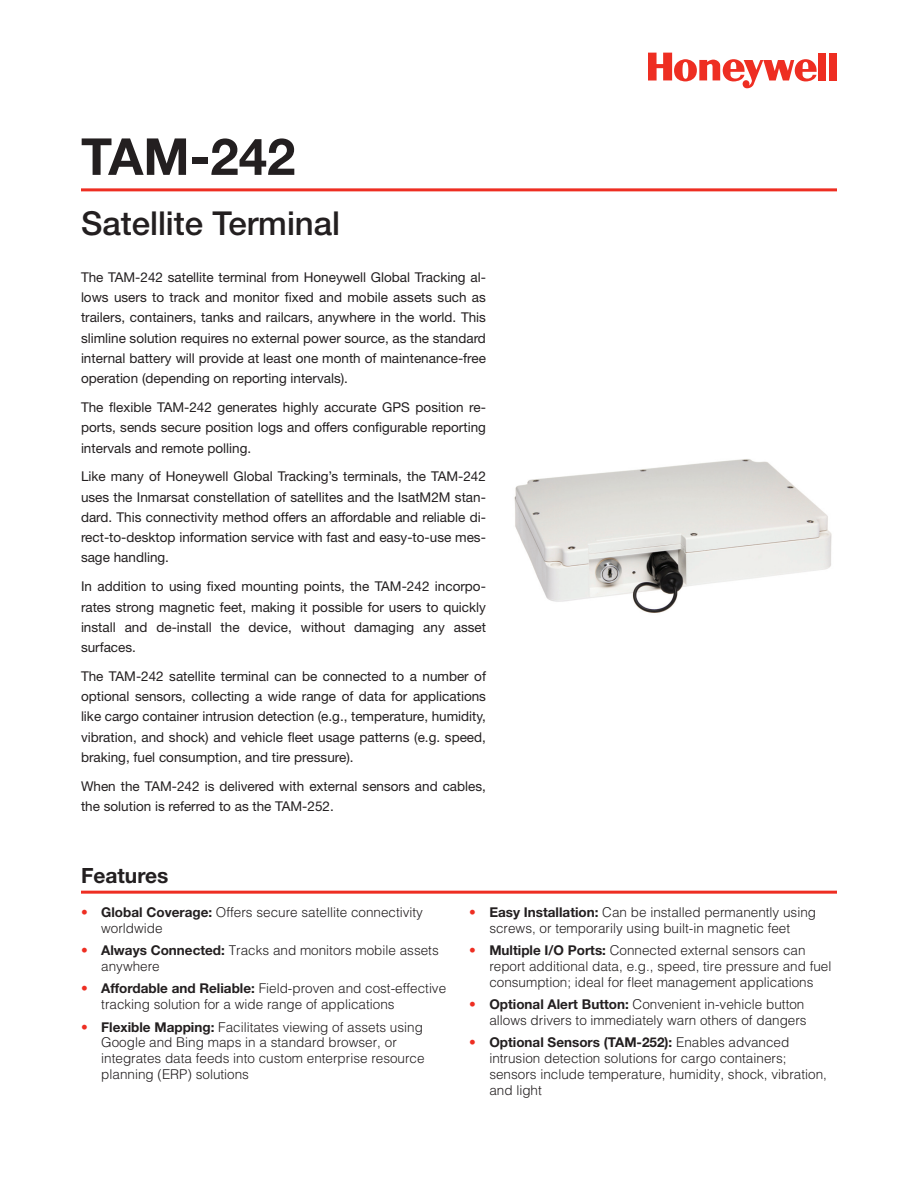
<style>
.page{position:relative;width:918px;height:1188px;background:#fff}
.page>*{position:absolute;margin:0;border:0;box-sizing:border-box;transform-origin:0 0}
.Name{font:700 51px "Helvetica Neue";color:#231f20}
.Description{font:500 33px "Helvetica Neue";color:#231f20}
.Features_subtitle{font:700 21px "Helvetica Neue";color:#231f20}
.Copy{font:13.5px/20.2px "Helvetica Neue";color:#231f20;text-align:justify}
.Features_list{font:300 13.5px/15.8px "Helvetica";color:#231f20}
.s1{color:#ee2e22}
.s2{font-family:"Helvetica Neue";font-weight:700}
</style>
<div class="page">
<div style="left:818px;top:53px;width:8px;height:27px;background:#ee2e22"></div>
<div style="left:829px;top:53px;width:8px;height:27px;background:#ee2e22"></div>
<svg style="left:648px;top:53px;width:169px;height:35px"></svg>
<hr style="left:81px;top:188px;width:756px;height:3px;background:#ee2e22">
<hr style="left:81px;top:891px;width:756px;height:3px;background:#ee2e22">
<img style="left:514px;top:459px;width:318px;height:154px">
<p class="Name" style="left:81px;top:125px;width:216px">TAM-242</p>
<p class="Description" style="left:81px;top:203px;width:261px">Satellite Terminal</p>
<p class="Copy" style="left:81px;top:267px;width:407px">The TAM-242 satellite terminal from Honeywell Global Tracking al&shy;lows users to track and monitor fixed and mobile assets such as trailers, containers, tanks and railcars, anywhere in the world. This slimline solution requires no external power source, as the standard internal battery will provide at least one month of maintenance-free operation (depending on reporting intervals).</p>
<p class="Copy" style="left:81px;top:397px;width:407px">The flexible TAM-242 generates highly accurate GPS position re&shy;ports, sends secure position logs and offers configurable reporting intervals and remote polling.</p>
<p class="Copy" style="left:81px;top:466px;width:407px">Like many of Honeywell Global Tracking’s terminals, the TAM-242 uses the Inmarsat constellation of satellites and the IsatM2M stan&shy;dard. This connectivity method offers an affordable and reliable di&shy;rect-to-desktop information service with fast and easy-to-use mes&shy;sage handling.</p>
<p class="Copy" style="left:81px;top:576px;width:407px">In addition to using fixed mounting points, the TAM-242 incorpo&shy;rates strong magnetic feet, making it possible for users to quickly install and de-install the device, without damaging any asset surfaces.</p>
<p class="Copy" style="left:81px;top:666px;width:407px">The TAM-242 satellite terminal can be connected to a number of optional sensors, collecting a wide range of data for applications like cargo container intrusion detection (e.g., temperature, humidity, vibration, and shock) and vehicle fleet usage patterns (e.g. speed, braking, fuel consumption, and tire pressure).</p>
<p class="Copy" style="left:81px;top:776px;width:406px">When the TAM-242 is delivered with external sensors and cables, the solution is referred to as the TAM-252.</p>
<p class="Features_subtitle" style="left:81px;top:863px;width:89px">Features</p>
<p class="Features_list" style="left:101px;top:904px;width:323px;text-indent:-20px"><span class="s1">•</span> <span class="s2">Global Coverage:</span> Offers secure satellite connectivity worldwide</p>
<p class="Features_list" style="left:101px;top:942px;width:339px;text-indent:-20px"><span class="s1">•</span> <span class="s2">Always Connected:</span> Tracks and monitors mobile assets anywhere</p>
<p class="Features_list" style="left:101px;top:980px;width:347px;text-indent:-20px"><span class="s1">•</span> <span class="s2">Affordable and Reliable:</span> Field-proven and cost-effective tracking solution for a wide range of applications</p>
<p class="Features_list" style="left:101px;top:1019px;width:325px;text-indent:-20px"><span class="s1">•</span> <span class="s2">Flexible Mapping:</span> Facilitates viewing of assets using Google and Bing maps in a standard browser, or integrates data feeds into custom enterprise resource planning (ERP) solutions</p>
<p class="Features_list" style="left:469px;top:904px;width:349px;text-align:center"><span class="s1">•</span> <span class="s2">Easy Installation:</span> Can be installed permanently using screws, or temporarily using built-in magnetic feet</p>
<p class="Features_list" style="left:489px;top:942px;width:344px;text-indent:-20px"><span class="s1">•</span> <span class="s2">Multiple I/O Ports:</span> Connected external sensors can report additional data, e.g., speed, tire pressure and fuel consumption; ideal for fleet management applications</p>
<p class="Features_list" style="left:469px;top:996px;width:339px;text-align:right"><span class="s1">•</span> <span class="s2">Optional Alert Button:</span> Convenient in-vehicle button allows drivers to immediately warn others of dangers</p>
<p class="Features_list" style="left:489px;top:1034px;width:339px;text-indent:-20px"><span class="s1">•</span> <span class="s2">Optional Sensors (TAM-252):</span> Enables advanced intrusion detection solutions for cargo containers; sensors include temperature, humidity, shock, vibration, and light</p>
</div>
